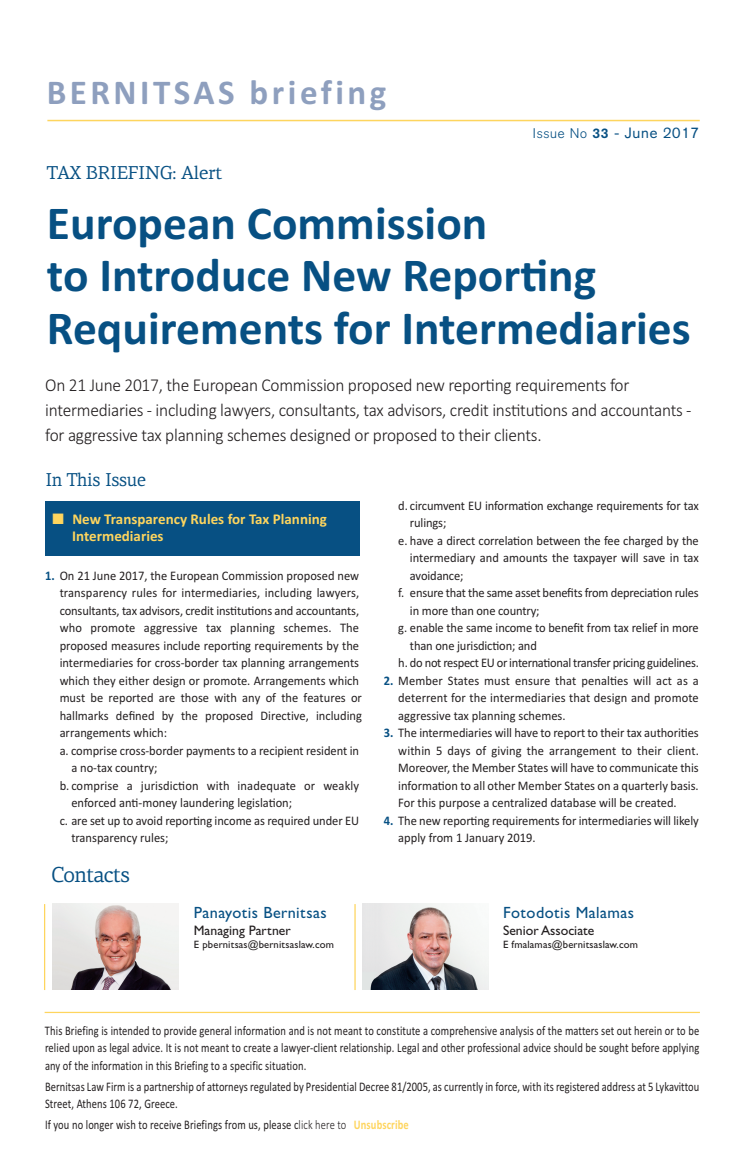
<style>
.page{position:relative;width:745px;height:1170px;background:#fff}
.page>*{position:absolute;margin:0;border:0;box-sizing:border-box;transform-origin:0 0}
.t1{font:700 47.5px/52.5px "Calibri";color:#075083}
.t2{font:700 35px "Calibri";letter-spacing:.1em;color:#8e9fbe}
.t3{font:21.75px "PF Centro Serif Pro";letter-spacing:-.02em;color:#075083}
.t4{font:18.75px "PF Centro Serif Pro";letter-spacing:-.02em;color:#075083}
.t5{font:18.75px "PF Centro Serif Pro";letter-spacing:-.02em;color:#075083;scale:.95 1}
.t6{font:300 18.12px/25px "Calibri";letter-spacing:-.015em;color:#231f20;scale:.96 1}
.t7{font:16.25px "Gill Sans Hel";letter-spacing:.025em;color:#075083}
.t8{font:700 15px/16.9px "Calibri";color:#fed55e}
.t9{font:15px "PF Akzidenz";letter-spacing:.05em;color:#075083}
.t10{font:13.75px "Gill Sans Hel";color:#231f20}
.t11{font:13.12px/17.5px "Calibri";color:#231f20;text-align:justify;scale:.95 1}
.t12{font:13.12px/17.5px "Calibri";color:#231f20;text-align:justify;scale:.8 1}
.t13{font:13.12px "Calibri";letter-spacing:-.025em;color:#231f20;scale:.95 1}
.t14{font:10.62px "Gill Sans Hel";letter-spacing:.015em;color:#231f20}
.s1{font-weight:300;font-size:13.75px}
.s2{font-weight:700;font-size:13.75px}
.s3{font-weight:700;color:#075083}
.s4{font-weight:300}
.s5{font-weight:700;color:#fed55e}
</style>
<div class="page">
<hr style="left:47px;top:120px;width:652px;height:1px;background:#fed55e">
<div style="left:45px;top:501px;width:314px;height:55px;background:#075083"></div>
<img style="left:52px;top:903px;width:127px;height:86px">
<img style="left:362px;top:903px;width:126px;height:86px">
<hr style="left:354px;top:904px;width:1px;height:85px;background:#fed55e">
<hr style="left:44px;top:904px;width:1px;height:85px;background:#fed55e">
<hr style="left:45px;top:1011px;width:654px;height:1px;background:#fed55e">
<h2 class="t2" style="left:47px;top:71px;width:341px">BERNITSAS briefing</h2>
<p class="t9" style="left:532px;top:127px;width:167px"><span class="s1">Issue No</span> <span class="s2">33</span> - June 2017</p>
<h3 class="t4" style="left:47px;top:166px;width:176px">TAX BRIEFING: Alert</h3>
<h1 class="t1" style="left:47px;top:196px;width:645px">European Commission<br>to Introduce New Reporting<br>Requirements for Intermediaries</h1>
<p class="t6" style="left:45px;top:372px;width:674px">On 21 June 2017, the European Commission proposed new reporting requirements for intermediaries - including lawyers, consultants, tax advisors, credit institutions and accountants - for aggressive tax planning schemes designed or proposed to their clients.</p>
<h3 class="t5" style="left:46px;top:473px;width:107px">In This Issue</h3>
<p class="t8" style="left:72px;top:510px;width:256px;text-indent:-20px">■ New Transparency Rules for Tax Planning<br>Intermediaries</p>
<p class="t11" style="left:45px;top:566px;width:332px"><span class="s3">1.</span> On 21 June 2017, the European Commission proposed new</p>
<p class="t11" style="left:60px;top:584px;width:316px">transparency rules for intermediaries, including lawyers,</p>
<p class="t11" style="left:60px;top:601px;width:316px">consultants, tax advisors, credit institutions and accountants,</p>
<p class="t11" style="left:60px;top:619px;width:316px">who promote aggressive tax planning schemes. The</p>
<p class="t11" style="left:60px;top:636px;width:316px">proposed measures include reporting requirements by the</p>
<p class="t11" style="left:60px;top:654px;width:316px">intermediaries for cross-border tax planning arrangements</p>
<p class="t11" style="left:60px;top:671px;width:316px">which they either design or promote. Arrangements which</p>
<p class="t11" style="left:60px;top:688px;width:319px">must be reported are those with any of the features or</p>
<p class="t11" style="left:60px;top:706px;width:319px">hallmarks defined by the proposed Directive, including</p>
<p class="t11" style="left:60px;top:724px;width:115px">arrangements which:</p>
<p class="t11" style="left:60px;top:741px;width:316px">a. comprise cross-border payments to a recipient resident in</p>
<p class="t11" style="left:71px;top:759px;width:92px">a no-tax country;</p>
<p class="t11" style="left:60px;top:776px;width:316px">b. comprise a jurisdiction with inadequate or weakly</p>
<p class="t11" style="left:71px;top:794px;width:234px">enforced anti-money laundering legislation;</p>
<p class="t11" style="left:60px;top:811px;width:316px">c. are set up to avoid reporting income as required under EU</p>
<p class="t11" style="left:71px;top:829px;width:104px">transparency rules;</p>
<h3 class="t3" style="left:51px;top:867px;width:80px">Contacts</h3>
<p class="t7" style="left:194px;top:906px;width:134px">Panayotis Bernitsas</p>
<p class="t10" style="left:194px;top:925px;width:98px">Managing Partner</p>
<p class="t14" style="left:194px;top:940px;width:141px">E pbernitsas@bernitsaslaw.com</p>
<p class="t11" style="left:398px;top:496px;width:317px">d. circumvent EU information exchange requirements for tax</p>
<p class="t11" style="left:409px;top:514px;width:40px">rulings;</p>
<p class="t11" style="left:398px;top:531px;width:317px">e. have a direct correlation between the fee charged by the</p>
<p class="t11" style="left:409px;top:549px;width:305px">intermediary and amounts the taxpayer will save in tax</p>
<p class="t11" style="left:409px;top:566px;width:58px">avoidance;</p>
<p class="t11" style="left:398px;top:584px;width:317px">f. ensure that the same asset benefits from depreciation rules</p>
<p class="t11" style="left:409px;top:601px;width:138px">in more than one country;</p>
<p class="t11" style="left:398px;top:619px;width:317px">g. enable the same income to benefit from tax relief in more</p>
<p class="t11" style="left:409px;top:636px;width:135px">than one jurisdiction; and</p>
<p class="t13" style="left:398px;top:655px;width:317px">h. do not respect EU or international transfer pricing guidelines.</p>
<p class="t11" style="left:398px;top:671px;width:317px;text-indent:-15px"><span class="s3">2.</span> Member States must ensure that penalties will act as a deterrent for the intermediaries that design and promote aggressive tax planning schemes.</p>
<p class="t11" style="left:398px;top:723px;width:317px;text-indent:-15px"><span class="s3">3.</span> The intermediaries will have to report to their tax authorities within 5 days of giving the arrangement to their client.<br>Moreover, the Member States will have to communicate this information to all other Member States on a quarterly basis.<br>For this purpose a centralized database will be created.</p>
<p class="t11" style="left:398px;top:811px;width:317px;text-indent:-15px"><span class="s3">4.</span> The new reporting requirements for intermediaries will likely apply from 1 January 2019.</p>
<p class="t7" style="left:502px;top:906px;width:132px">Fotodotis Malamas</p>
<p class="t10" style="left:502px;top:925px;width:93px">Senior Associate</p>
<p class="t14" style="left:502px;top:940px;width:136px">E fmalamas@bernitsaslaw.com</p>
<p class="t12" style="left:45px;top:1021px;width:818px">This Briefing is intended to provide general information and is not meant to constitute a comprehensive analysis of the matters set out herein or to be relied upon as legal advice. It is not meant to create a lawyer-client relationship. Legal and other professional advice should be sought before applying any of the information in this Briefing to a specific situation.</p>
<p class="t12" style="left:45px;top:1077px;width:818px">Bernitsas Law Firm is a partnership of attorneys regulated by Presidential Decree 81/2005, as currently in force, with its registered address at 5 Lykavittou<br>Street, Athens 106 72, Greece.</p>
<p class="t12" style="left:45px;top:1116px;width:456px">If you no longer wish to receive Briefings from us, please c<span class="s4">lick here to</span> <span class="s5">Unsubscribe</span></p>
</div>
